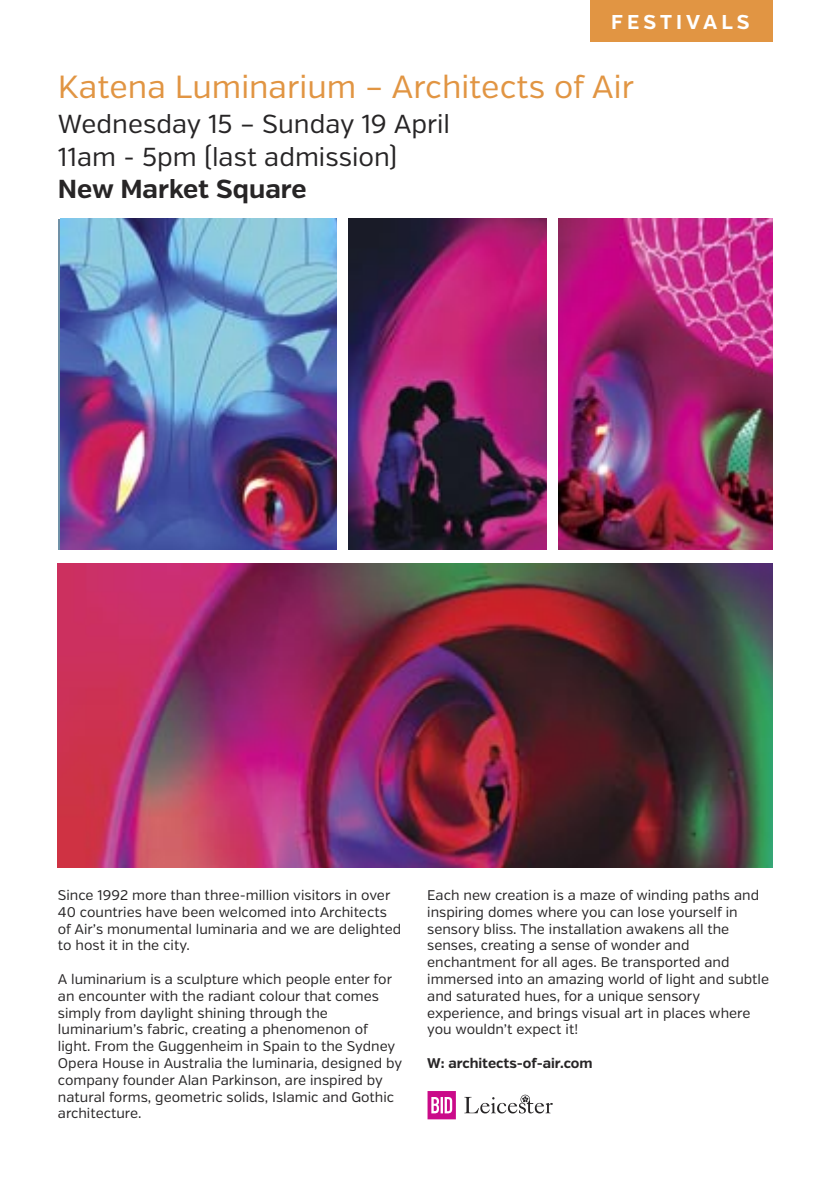
<style>
.page{position:relative;width:840px;height:1191px;background:#fff}
.page>*{position:absolute;margin:0;border:0;box-sizing:border-box;transform-origin:0 0}
.t1{font:32px "Verb";color:#e19543}
.t2{font:26px "Verb";color:#272526}
.t3{font:700 26px "Verb";color:#272526}
.t4{font:700 20px "Verb";letter-spacing:.2em;color:#fff}
.t5{font:14px/16.8px "Verb";color:#272526}
.t6{font:700 14px "Verb";color:#272526}
</style>
<div class="page">
<div style="left:589px;top:0;width:183px;height:41px;background:#e19543"></div>
<img style="left:60px;top:219px;width:276px;height:330px">
<img style="left:558px;top:219px;width:214px;height:330px">
<img style="left:58px;top:564px;width:714px;height:303px">
<img style="left:349px;top:219px;width:197px;height:330px">
<svg style="left:464px;top:1094px;width:88px;height:19px"></svg>
<svg style="left:427px;top:1091px;width:28px;height:28px"></svg>
<p class="t4" style="left:611px;top:14px;width:140px">FESTIVALS</p>
<p class="t1" style="left:58px;top:75px;width:577px">Katena Luminarium – Architects of Air</p>
<p class="t2" style="left:58px;top:114px;width:393px">Wednesday 15 – Sunday 19 April</p>
<p class="t2" style="left:58px;top:147px;width:341px">11am - 5pm (last admission)</p>
<p class="t3" style="left:58px;top:179px;width:250px">New Market Square</p>
<p class="t5" style="left:58px;top:888px;width:344px">Since 1992 more than three-million visitors in over 40 countries have been welcomed into Architects of Air’s monumental luminaria and we are delighted to host it in the city.</p>
<p class="t5" style="left:58px;top:972px;width:345px">A luminarium is a sculpture which people enter for an encounter with the radiant colour that comes simply from daylight shining through the luminarium’s fabric, creating a phenomenon of light. From the Guggenheim in Spain to the Sydney Opera House in Australia the luminaria, designed by company founder Alan Parkinson, are inspired by natural forms, geometric solids, Islamic and Gothic architecture.</p>
<p class="t5" style="left:427px;top:888px;width:343px">Each new creation is a maze of winding paths and inspiring domes where you can lose yourself in sensory bliss. The installation awakens all the senses, creating a sense of wonder and enchantment for all ages. Be transported and immersed into an amazing world of light and subtle and saturated hues, for a unique sensory experience, and brings visual art in places where you wouldn’t expect it!</p>
<p class="t6" style="left:427px;top:1057px;width:167px">W: architects-of-air.com</p>
</div>
